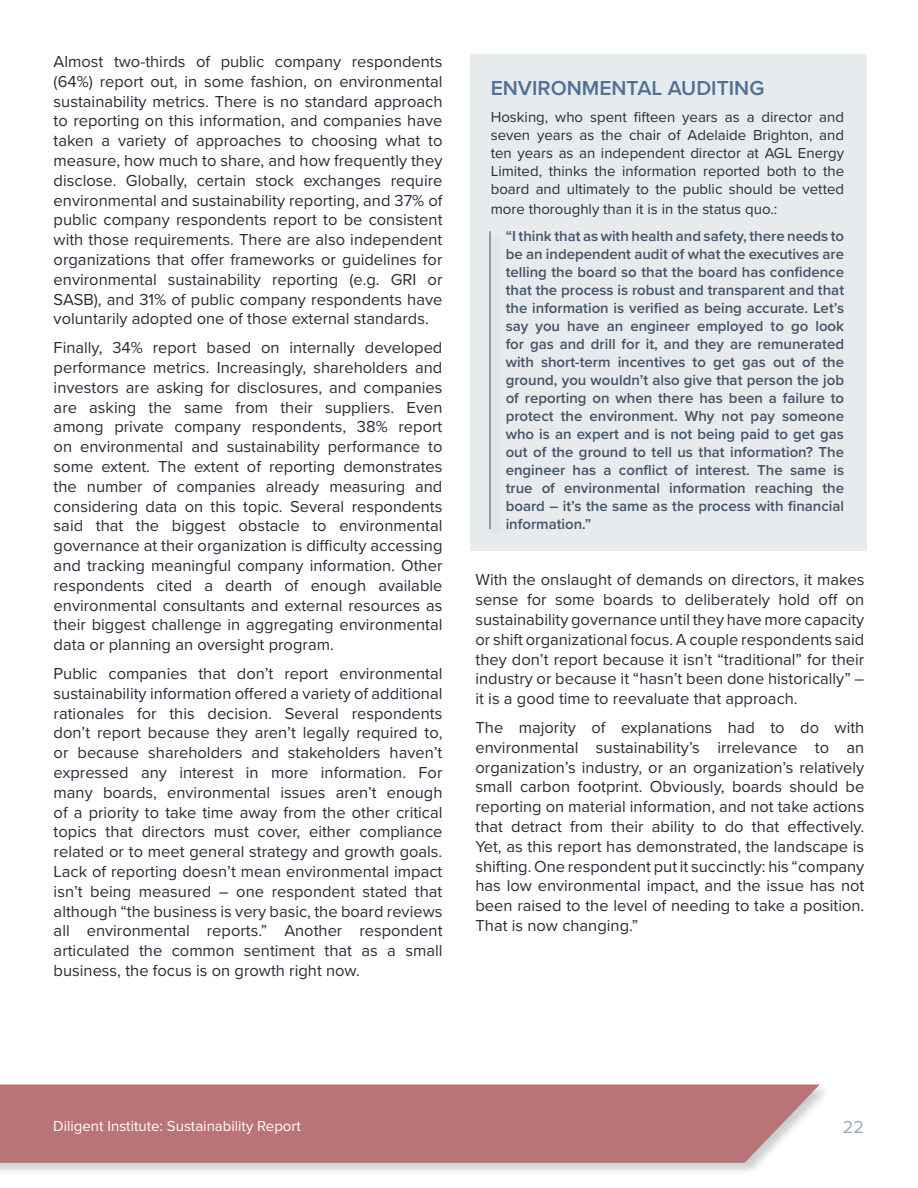
<style>
.page{position:relative;width:918px;height:1188px;background:#fff}
.page>*{position:absolute;margin:0;border:0;box-sizing:border-box;transform-origin:0 0}
.t1{font:600 21px "Proxima Nova";color:#507193}
.t2{font:18px "Proxima Nova";color:#9ba7b5}
.t3{font:16.5px/19.8px "Proxima Nova";color:#292d39;text-align:justify}
.t4{font:600 15px/18px "Proxima Nova";color:#425466;text-align:justify}
.t5{font:15px/18px "Proxima Nova";color:#292d39;text-align:justify}
.t6{font:15px "Proxima Nova";color:#fff}
</style>
<div class="page">
<div style="left:0;top:1082px;width:833px;height:95px;background:#000;opacity:.24"></div>
<div style="left:0;top:1084px;width:820px;height:79px;background:#ba7477"></div>
<div style="left:470px;top:54px;width:397px;height:497px;background:#e5e8ec"></div>
<hr style="left:489px;top:231px;width:2px;height:298px;background:#507193">
<p class="t3" style="left:54px;top:51px;width:390px">Almost two-thirds of public company respondents (64%) report out, in some fashion, on environmental sustainability metrics. There is no standard approach to reporting on this information, and companies have taken a variety of approaches to choosing what to measure, how much to share, and how frequently they disclose. Globally, certain stock exchanges require environmental and sustainability reporting, and 37% of public company respondents report to be consistent with those requirements. There are also independent organizations that offer frameworks or guidelines for environmental sustainability reporting (e.g. GRI or SASB), and 31% of public company respondents have voluntarily adopted one of those external standards.</p>
<p class="t3" style="left:54px;top:337px;width:390px">Finally, 34% report based on internally developed performance metrics. Increasingly, shareholders and investors are asking for disclosures, and companies are asking the same from their suppliers. Even among private company respondents, 38% report on environmental and sustainability performance to some extent. The extent of reporting demonstrates the number of companies already measuring and considering data on this topic. Several respondents said that the biggest obstacle to environmental governance at their organization is difficulty accessing and tracking meaningful company information. Other respondents cited a dearth of enough available environmental consultants and external resources as their biggest challenge in aggregating environmental data or planning an oversight program.</p>
<p class="t3" style="left:54px;top:663px;width:390px">Public companies that don’t report environmental sustainability information offered a variety of additional rationales for this decision. Several respondents don’t report because they aren’t legally required to, or because shareholders and stakeholders haven’t expressed any interest in more information. For many boards, environmental issues aren’t enough of a priority to take time away from the other critical topics that directors must cover, either compliance related or to meet general strategy and growth goals.<br>Lack of reporting doesn’t mean environmental impact isn’t being measured – one respondent stated that although “the business is very basic, the board reviews all environmental reports.” Another respondent articulated the common sentiment that as a small business, the focus is on growth right now.</p>
<p class="t1" style="left:491px;top:72px;width:275px">ENVIRONMENTAL AUDITING</p>
<p class="t5" style="left:491px;top:107px;width:355px">Hosking, who spent fifteen years as a director and seven years as the chair of Adelaide Brighton, and ten years as an independent director at AGL Energy Limited, thinks the information reported both to the board and ultimately to the public should be vetted</p>
<p class="t5" style="left:491px;top:199px;width:288px">more thoroughly than it is in the status quo.:</p>
<p class="t4" style="left:506px;top:226px;width:340px">“I think that as with health and safety, there needs to be an independent audit of what the executives are telling the board so that the board has confidence that the process is robust and transparent and that the information is verified as being accurate. Let’s say you have an engineer employed to go look for gas and drill for it, and they are remunerated with short-term incentives to get gas out of the ground, you wouldn’t also give that person the job of reporting on when there has been a failure to protect the environment. Why not pay someone who is an expert and is not being paid to get gas out of the ground to tell us that information? The engineer has a conflict of interest. The same is true of environmental information reaching the board – it’s the same as the process with financial information.”</p>
<p class="t3" style="left:475px;top:569px;width:390px">With the onslaught of demands on directors, it makes sense for some boards to deliberately hold off on sustainability governance until they have more capacity or shift organizational focus. A couple respondents said they don’t report because it isn’t “traditional” for their industry or because it “hasn’t been done historically” – it is a good time to reevaluate that approach.</p>
<p class="t3" style="left:475px;top:717px;width:390px">The majority of explanations had to do with environmental sustainability’s irrelevance to an organization’s industry, or an organization’s relatively small carbon footprint. Obviously, boards should be reporting on material information, and not take actions that detract from their ability to do that effectively.<br>Yet, as this report has demonstrated, the landscape is shifting. One respondent put it succinctly: his “company has low environmental impact, and the issue has not been raised to the level of needing to take a position.<br>That is now changing.”</p>
<p class="t6" style="left:53px;top:1114px;width:249px">Diligent Institute: Sustainability Report</p>
<p class="t2" style="left:843px;top:1113px;width:23px">22</p>
</div>
